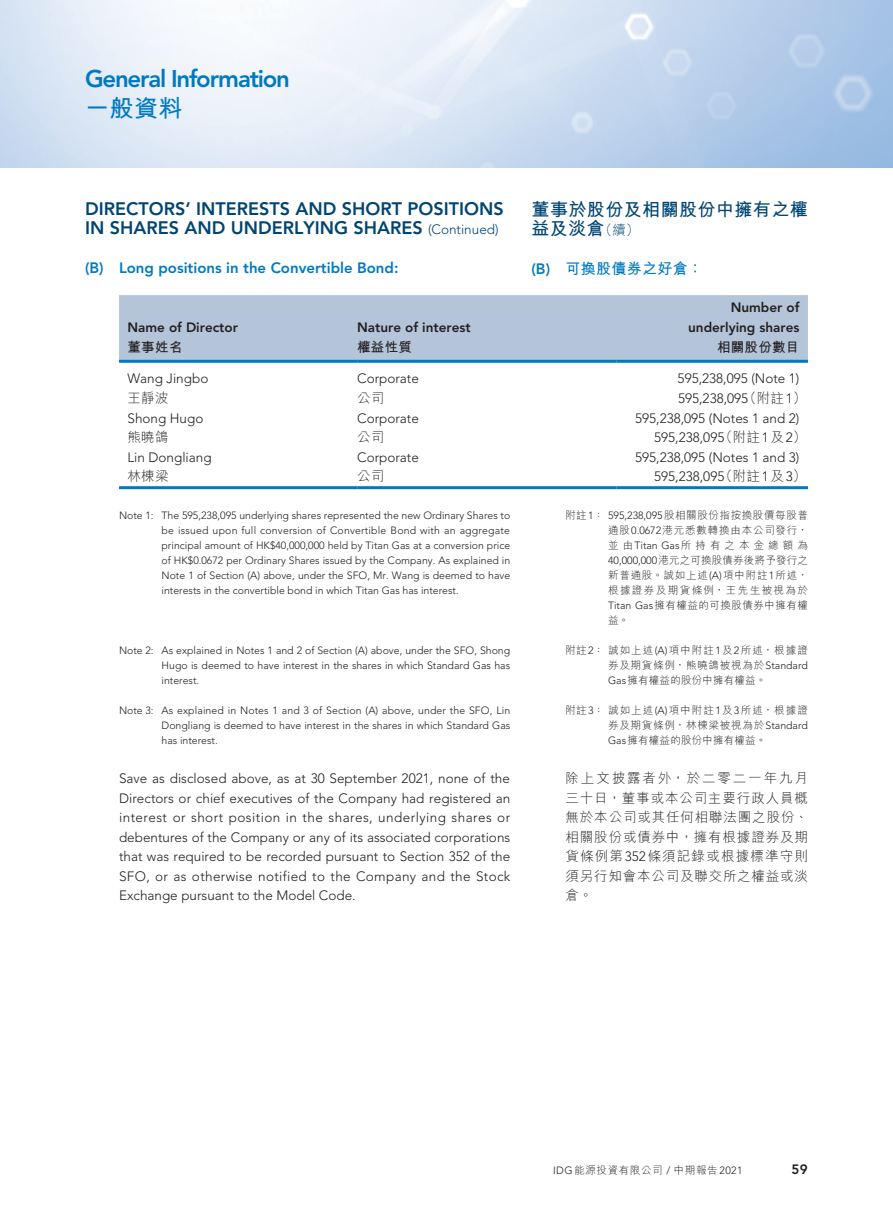
<style>
.page{position:relative;width:893px;height:1212px;background:#fff}
.page>*{position:absolute;margin:0;border:0;box-sizing:border-box;transform-origin:0 0}
.t1{font:800 24px "Avenir LT Std";letter-spacing:-.05em;color:#0079c2}
.t2{font:700 24px "M Hei HK";color:#0079c2}
._01_H1_E{font:800 18px/19.5px "Avenir LT Std";color:#004574}
._001_H1_C{font:700 18px/19.5px "M Hei HK";letter-spacing:.025em;color:#004574}
._02_H2_E{font:800 15px "Avenir LT Std";color:#0079c2}
._002_H2_C{font:700 15px "M Hei HK";letter-spacing:.02em;color:#0079c2}
._00_txt_E{font:300 13.5px/19.5px "Avenir LT Std";color:#231f20;text-align:justify}
._50_Table_txt{font:300 13.5px "Avenir LT Std";color:#231f20}
._000_txt_C{font:300 13.5px/19.5px "M Hei HK";letter-spacing:.065em;color:#231f20;text-align:justify}
._50_Table_txt-2{font:800 13.5px "Avenir LT Std";color:#231f20}
._50_Table_txt-3{font:300 13.5px "M Hei HK";letter-spacing:.02em;color:#231f20}
._50_Table_txt-4{font:700 13.5px "M Hei HK";letter-spacing:.02em;color:#231f20}
._06_Notes_E{font:300 10.5px/15px "Avenir LT Std";color:#231f20;text-align:justify}
._006_Notes_C{font:300 10.5px/15px "M Hei HK";letter-spacing:.075em;color:#231f20;text-align:justify}
.s1{font-weight:300;font-size:13.5px}
.s2{font-family:"Avenir LT Std";font-weight:800}
.s3{font-family:"M Hei HK"}
.s4{font-family:"Avenir LT Std"}
</style>
<div class="page">
<div style="left:119px;top:295px;width:689px;height:65px;background:#b4c5da"></div>
<hr style="left:119px;top:360px;width:238px;height:3px;background:#0079c2">
<hr style="left:357px;top:360px;width:260px;height:3px;background:#0079c2">
<hr style="left:617px;top:360px;width:191px;height:3px;background:#0079c2">
<hr style="left:119px;top:486px;width:238px;height:3px;background:#0079c2">
<hr style="left:357px;top:486px;width:260px;height:3px;background:#0079c2">
<hr style="left:617px;top:486px;width:191px;height:3px;background:#0079c2">
<h1 class="t1" style="left:85px;top:65px;width:207px">General Information</h1>
<h1 class="t2" style="left:85px;top:91px;width:99px">一般資料</h1>
<p class="_01_H1_E" style="left:85px;top:199px;width:420px">DIRECTORS’ INTERESTS AND SHORT POSITIONS<br>IN SHARES AND UNDERLYING SHARES <span class="s1">(Continued)</span></p>
<p class="_02_H2_E" style="left:85px;top:259px;width:315px">(B) Long positions in the Convertible Bond:</p>
<p class="_50_Table_txt-2" style="left:128px;top:319px;width:112px">Name of Director</p>
<p class="_50_Table_txt-2" style="left:357px;top:319px;width:115px">Nature of interest</p>
<p class="_001_H1_C" style="left:531px;top:198px;width:278px">董事於股份及相關股份中擁有之權益及淡倉<span class="s1">（續）</span></p>
<p class="_002_H2_C" style="left:531px;top:258px;width:173px"><span class="s2">(B)</span> 可換股債券之好倉：</p>
<p class="_50_Table_txt-2" style="left:731px;top:300px;width:70px">Number of</p>
<p class="_50_Table_txt-2" style="left:688px;top:319px;width:113px">underlying shares</p>
<p class="_50_Table_txt-4" style="left:128px;top:337px;width:56px">董事姓名</p>
<p class="_50_Table_txt-4" style="left:357px;top:337px;width:56px">權益性質</p>
<p class="_50_Table_txt-4" style="left:717px;top:337px;width:84px">相關股份數目</p>
<p class="_50_Table_txt" style="left:128px;top:370px;width:82px">Wang Jingbo</p>
<p class="_50_Table_txt" style="left:357px;top:370px;width:63px">Corporate</p>
<p class="_50_Table_txt" style="left:678px;top:370px;width:123px">595,238,095 (Note 1)</p>
<p class="_50_Table_txt-3" style="left:128px;top:391px;width:43px">王靜波</p>
<p class="_50_Table_txt-3" style="left:357px;top:391px;width:29px">公司</p>
<p class="_50_Table_txt" style="left:678px;top:390px;width:130px">595,238,095<span class="s3">（附註</span>1<span class="s3">）</span></p>
<p class="_50_Table_txt" style="left:128px;top:410px;width:77px">Shong Hugo</p>
<p class="_50_Table_txt" style="left:357px;top:410px;width:63px">Corporate</p>
<p class="_50_Table_txt" style="left:635px;top:410px;width:166px">595,238,095 (Notes 1 and 2)</p>
<p class="_50_Table_txt-3" style="left:128px;top:430px;width:43px">熊曉鴿</p>
<p class="_50_Table_txt-3" style="left:357px;top:430px;width:29px">公司</p>
<p class="_50_Table_txt" style="left:654px;top:429px;width:154px">595,238,095<span class="s3">（附註</span>1<span class="s3">及</span>2<span class="s3">）</span></p>
<p class="_50_Table_txt" style="left:128px;top:449px;width:86px">Lin Dongliang</p>
<p class="_50_Table_txt" style="left:357px;top:449px;width:63px">Corporate</p>
<p class="_50_Table_txt" style="left:635px;top:449px;width:166px">595,238,095 (Notes 1 and 3)</p>
<p class="_50_Table_txt-3" style="left:128px;top:469px;width:43px">林棟梁</p>
<p class="_50_Table_txt-3" style="left:357px;top:469px;width:29px">公司</p>
<p class="_50_Table_txt" style="left:654px;top:468px;width:154px">595,238,095<span class="s3">（附註</span>1<span class="s3">及</span>3<span class="s3">）</span></p>
<p class="_06_Notes_E" style="left:162px;top:508px;width:350px;text-indent:-43px">Note 1: The 595,238,095 underlying shares represented the new Ordinary Shares to be issued upon full conversion of Convertible Bond with an aggregate principal amount of HK$40,000,000 held by Titan Gas at a conversion price of HK$0.0672 per Ordinary Shares issued by the Company. As explained in Note 1 of Section (A) above, under the SFO, Mr. Wang is deemed to have interests in the convertible bond in which Titan Gas has interest.</p>
<p class="_006_Notes_C" style="left:608px;top:507px;width:201px;text-indent:-43px">附註<span class="s4">1</span>： <span class="s4">595,238,095</span>股相關股份指按換股價每股普通股<span class="s4">0.0672</span>港元悉數轉換由本公司發行，並由<span class="s4">TitanGas</span>所持有之本金總額為<span class="s4">40,000,000</span>港元之可換股債券後將予發行之新普通股。誠如上述<span class="s4">(A)</span>項中附註<span class="s4">1</span>所述，根據證券及期貨條例，王先生被視為於<span class="s4">Titan Gas</span>擁有權益的可換股債券中擁有權益。</p>
<p class="_006_Notes_C" style="left:608px;top:642px;width:201px;text-indent:-43px">附註<span class="s4">2</span>：誠如上述<span class="s4">(A)</span>項中附註<span class="s4">1</span>及<span class="s4">2</span>所述，根據證券及期貨條例，熊曉鴿被視為於<span class="s4">Standard Gas</span>擁有權益的股份中擁有權益。</p>
<p class="_006_Notes_C" style="left:608px;top:702px;width:201px;text-indent:-43px">附註<span class="s4">3</span>：誠如上述<span class="s4">(A)</span>項中附註<span class="s4">1</span>及<span class="s4">3</span>所述，根據證券及期貨條例，林棟梁被視為於<span class="s4">Standard Gas</span>擁有權益的股份中擁有權益。</p>
<p class="_000_txt_C" style="left:565px;top:768px;width:244px">除上文披露者外，於二零二一年九月三十日，董事或本公司主要行政人員概無於本公司或其任何相聯法團之股份、相關股份或債券中，擁有根據證券及期貨條例第<span class="s4">352</span>條須記錄或根據標準守則須另行知會本公司及聯交所之權益或淡倉。</p>
<p class="_06_Notes_E" style="left:162px;top:643px;width:350px;text-indent:-43px">Note 2: As explained in Notes 1 and 2 of Section (A) above, under the SFO, Shong Hugo is deemed to have interest in the shares in which Standard Gas has interest.</p>
<p class="_06_Notes_E" style="left:162px;top:703px;width:350px;text-indent:-43px">Note 3: As explained in Notes 1 and 3 of Section (A) above, under the SFO, Lin Dongliang is deemed to have interest in the shares in which Standard Gas has interest.</p>
<p class="_00_txt_E" style="left:119px;top:769px;width:393px">Save as disclosed above, as at 30 September 2021, none of the Directors or chief executives of the Company had registered an interest or short position in the shares, underlying shares or debentures of the Company or any of its associated corporations that was required to be recorded pursuant to Section 352 of the SFO, or as otherwise notified to the Company and the Stock Exchange pursuant to the Model Code.</p>
<p class="_006_Notes_C" style="left:553px;top:1162px;width:191px"><span class="s4">IDG</span>能源投資有限公司 <span class="s4">/</span> 中期報告<span class="s4">2021</span></p>
<p class="_50_Table_txt-2" style="left:791px;top:1161px;width:18px">59</p>
</div>
